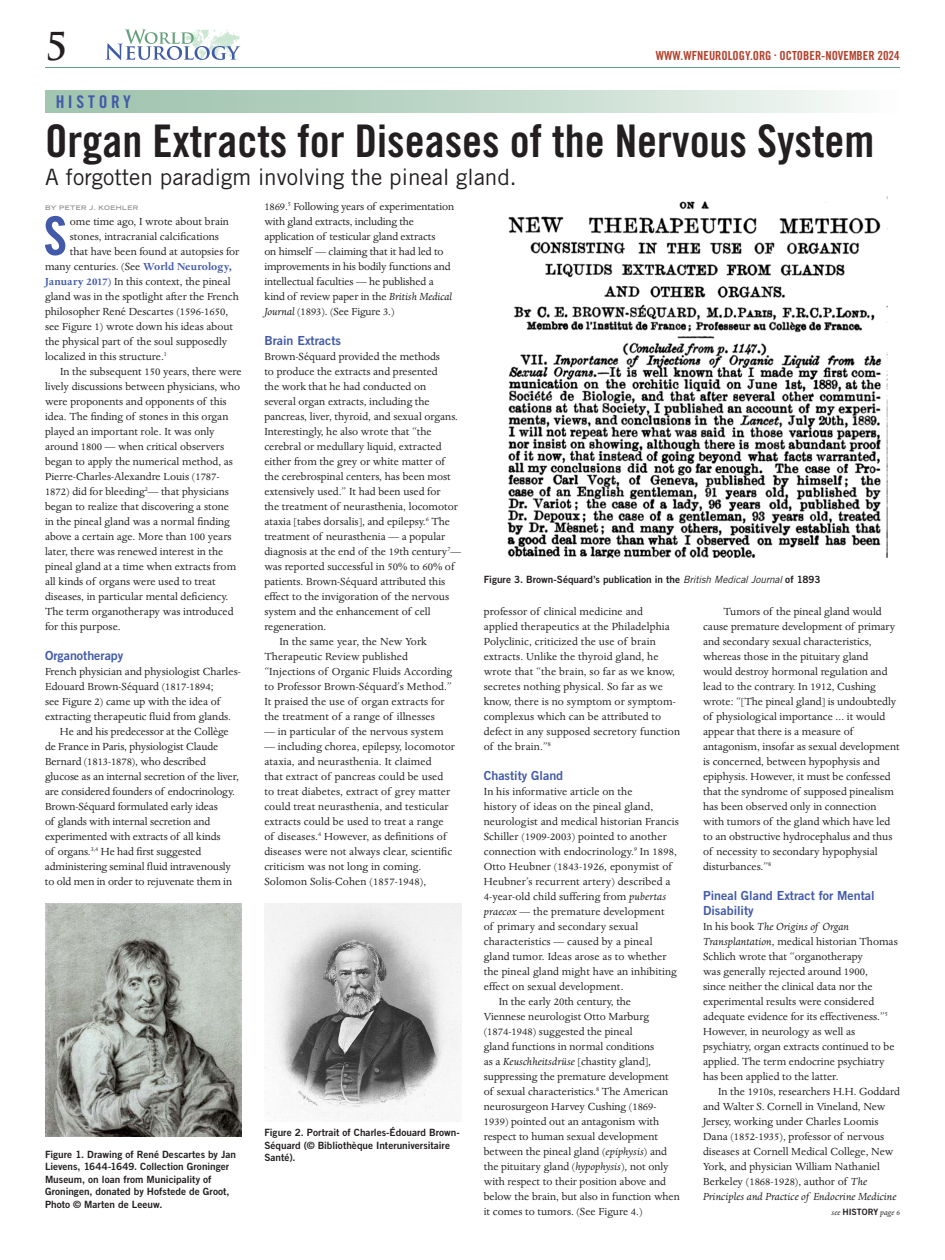
<style>
.page{position:relative;width:945px;height:1260px;background:#fff}
.page>*{position:absolute;margin:0;border:0;box-sizing:border-box;transform-origin:0 0}
.body_first_para{font:53.38px "Trade Gothic LT Std Bd Cn 20";color:#425aa9}
.hed{font:45px "Trade Gothic LT Std Bd Cn 20";color:#231f20}
.t1{font:700 37.5px "Trajan Pro";color:#231f20}
.deck{font:22.5px "Trade Gothic LT Std";color:#231f20}
.kicker{font:17.5px "Trade Gothic LT Std Bd Cn 20";letter-spacing:.205em;color:#425aa9}
.subhead{font:12.5px/15px "Trade Gothic LT Std Bd 2";color:#425aa9}
.t2{font:12.5px "Trade Gothic LT Std Bd Cn 20";color:#b2412c}
.body{font:11.88px/15px "Dante MT Std";color:#231f20}
.body_no_indent{font:11.88px/15px "Dante MT Std";color:#231f20}
.body_first_para-2{font:11.88px "Dante MT Std";color:#231f20}
.caption_credit{font:10px/12.5px "Trade Gothic LT Std Bd 2";color:#231f20}
.jump_to{font:italic 8.75px "Dante MT Std";letter-spacing:.01em;color:#231f20}
.author_byline{font:700 expanded 6.25px "Trade Gothic LT Std";letter-spacing:.07em;color:#939598}
.s1{font-style:italic}
.s2{font-weight:700;color:#425aa9}
.s3{font-family:"Trade Gothic LT Std";font-style:italic}
.s4{font-family:"Trade Gothic LT Std Bd 2";font-style:normal}
</style>
<div class="page">
<svg style="left:105px;top:29px;width:135px;height:33px"></svg>
<hr style="left:45px;top:67px;width:855px;height:1px;background:#65a07d">
<div style="left:45px;top:90px;width:855px;height:22px;background:linear-gradient(to right,#97bea6,#f4f8f6)"></div>
<img style="left:45px;top:904px;width:197px;height:233px">
<img style="left:264px;top:904px;width:197px;height:218px">
<img style="left:507px;top:196px;width:381px;height:362px">
<h3 class="t1" style="left:45px;top:23px;width:24px">5</h3>
<h1 class="kicker" style="left:56px;top:91px;width:77px">HISTORY</h1>
<p class="t2" style="left:656px;top:48px;width:245px">WWW.WFNEUROLOGY.ORG <sup>•</sup> OCTOBER-NOVEMBER 2024</p>
<h1 class="hed" style="left:45px;top:113px;width:831px">Organ Extracts for Diseases of the Nervous System</h1>
<h2 class="deck" style="left:45px;top:164px;width:473px">A forgotten paradigm involving the pineal gland.</h2>
<p class="author_byline" style="left:45px;top:204px;width:95px">BY PETER J. KOEHLER</p>
<p class="body_first_para" style="left:44px;top:204px;width:25px">S</p>
<p class="body_first_para-2" style="left:70px;top:214px;width:161px">ome time ago, I wrote about brain</p>
<p class="body" style="left:264px;top:199px;width:191px">1869.<sup>5</sup> Following years of experimentation with gland extracts, including the application of testicular gland extracts<br>on himself — claiming that it had led to improvements in his bodily functions and intellectual faculties — he published a kind of review paper in the <span class="s1">British Medical Journal</span> (1893). (See Figure 3.)</p>
<p class="subhead" style="left:264px;top:333px;width:78px">Brain Extracts</p>
<p class="body_no_indent" style="left:264px;top:349px;width:198px">Brown-Séquard provided the methods<br>to produce the extracts and presented<br>the work that he had conducted on<br>several organ extracts, including the pancreas, liver, thyroid, and sexual organs.<br>Interestingly, he also wrote that “the cerebral or medullary liquid, extracted either from the grey or white matter of the cerebrospinal centers, has been most extensively used.” It had been used for<br>the treatment of neurasthenia, locomotor ataxia [tabes dorsalis], and epilepsy.<sup>6</sup> The treatment of neurasthenia — a popular diagnosis at the end of the 19th century<sup>7</sup>— was reported successful in 50% to 60% of patients. Brown-Séquard attributed this effect to the invigoration of the nervous system and the enhancement of cell regeneration.</p>
<p class="body" style="left:264px;top:634px;width:189px;text-indent:15px">In the same year, the New York Therapeutic Review published “Injections of Organic Fluids According to Professor Brown-Séquard’s Method.” It praised the use of organ extracts for the treatment of a range of illnesses</p>
<p class="body" style="left:264px;top:724px;width:181px">— in particular of the nervous system</p>
<p class="body" style="left:264px;top:739px;width:192px">— including chorea, epilepsy, locomotor ataxia, and neurasthenia. It claimed<br>that extract of pancreas could be used to treat diabetes, extract of grey matter could treat neurasthenia, and testicular extracts could be used to treat a range of diseases.<sup>4</sup> However, as definitions of diseases were not always clear, scientific criticism was not long in coming.<br>Solomon Solis-Cohen (1857-1948),</p>
<p class="body_first_para-2" style="left:70px;top:229px;width:151px">stones, intracranial calcifications</p>
<p class="body_first_para-2" style="left:70px;top:244px;width:171px">that have been found at autopsies for</p>
<p class="body_first_para-2" style="left:45px;top:259px;width:189px">many centuries. (See <span class="s2">World Neurology,</span></p>
<p class="body_first_para-2" style="left:45px;top:274px;width:187px"><span class="s2">January 2017)</span> In this context, the pineal</p>
<p class="body_first_para-2" style="left:45px;top:289px;width:195px">gland was in the spotlight after the French</p>
<p class="body_first_para-2" style="left:45px;top:304px;width:185px">philosopher René Descartes (1596-1650,</p>
<p class="body_first_para-2" style="left:45px;top:319px;width:190px">see Figure 1) wrote down his ideas about</p>
<p class="body_first_para-2" style="left:45px;top:334px;width:184px">the physical part of the soul supposedly</p>
<p class="body_first_para-2" style="left:45px;top:349px;width:124px">localized in this structure.<sup>1</sup></p>
<p class="body" style="left:45px;top:364px;width:198px;text-indent:15px">In the subsequent 150 years, there were lively discussions between physicians, who were proponents and opponents of this idea. The finding of stones in this organ played an important role. It was only around 1800 — when critical observers began to apply the numerical method, as Pierre-Charles-Alexandre Louis (1787- 1872) did for bleeding<sup>2</sup>— that physicians began to realize that discovering a stone<br>in the pineal gland was a normal finding above a certain age. More than 100 years later, there was renewed interest in the pineal gland at a time when extracts from all kinds of organs were used to treat diseases, in particular mental deficiency.<br>The term organotherapy was introduced for this purpose.</p>
<p class="subhead" style="left:45px;top:648px;width:80px">Organotherapy</p>
<p class="body_no_indent" style="left:45px;top:664px;width:197px">French physician and physiologist Charles-Edouard Brown-Séquard (1817-1894;<br>see Figure 2) came up with the idea of extracting therapeutic fluid from glands.</p>
<p class="body" style="left:45px;top:724px;width:195px;text-indent:15px">He and his predecessor at the Collège de France in Paris, physiologist Claude Bernard (1813-1878), who described glucose as an internal secretion of the liver, are considered founders of endocrinology.<br>Brown-Séquard formulated early ideas<br>of glands with internal secretion and experimented with extracts of all kinds<br>of organs.<sup>3,4</sup> He had first suggested administering seminal fluid intravenously to old men in order to rejuvenate them in</p>
<p class="caption_credit" style="left:484px;top:573px;width:338px">Figure 3. Brown-Séquard’s publication in the <span class="s3">British Medical Journal</span> of 1893</p>
<p class="body" style="left:703px;top:604px;width:198px;text-indent:20px">Tumors of the pineal gland would cause premature development of primary and secondary sexual characteristics, whereas those in the pituitary gland would destroy hormonal regulation and lead to the contrary. In 1912, Cushing wrote: “[The pineal gland] is undoubtedly of physiological importance ... it would appear that there is a measure of antagonism, insofar as sexual development is concerned, between hypophysis and epiphysis. However, it must be confessed that the syndrome of supposed pinealism has been observed only in connection with tumors of the gland which have led to an obstructive hydrocephalus and thus of necessity to secondary hypophysial disturbances.”<sup>8</sup></p>
<p class="subhead" style="left:703px;top:888px;width:173px">Pineal Gland Extract for Mental<br>Disability</p>
<p class="body_no_indent" style="left:703px;top:919px;width:196px">In his book <span class="s1">The Origins of Organ Transplantation</span>, medical historian Thomas Schlich wrote that “organotherapy<br>was generally rejected around 1900,<br>since neither the clinical data nor the experimental results were considered adequate evidence for its effectiveness.”<sup>5<br></sup>However, in neurology as well as psychiatry, organ extracts continued to be applied. The term endocrine psychiatry has been applied to the latter.</p>
<p class="body" style="left:703px;top:1084px;width:198px;text-indent:15px">In the 1910s, researchers H.H. Goddard and Walter S. Cornell in Vineland, New Jersey, working under Charles Loomis Dana (1852-1935), professor of nervous diseases at Cornell Medical College, New York, and physician William Nathaniel Berkeley (1868-1928), author of <span class="s1">The Principles and Practice of Endocrine Medicine</span></p>
<p class="body" style="left:484px;top:604px;width:198px">professor of clinical medicine and applied therapeutics at the Philadelphia Polyclinic, criticized the use of brain extracts. Unlike the thyroid gland, he wrote that “the brain, so far as we know, secretes nothing physical. So far as we know, there is no symptom or symptom&shy;complexus which can be attributed to defect in any supposed secretory function of the brain.”<sup>8</sup></p>
<p class="subhead" style="left:484px;top:768px;width:81px">Chastity Gland</p>
<p class="body_no_indent" style="left:484px;top:784px;width:197px">In his informative article on the<br>history of ideas on the pineal gland, neurologist and medical historian Francis Schiller (1909-2003) pointed to another connection with endocrinology.<sup>9</sup> In 1898, Otto Heubner (1843-1926, eponymist of Heubner’s recurrent artery) described a 4-year-old child suffering from <span class="s1">pubertas praecox</span> — the premature development<br>of primary and secondary sexual characteristics — caused by a pineal gland tumor. Ideas arose as to whether the pineal gland might have an inhibiting effect on sexual development.</p>
<p class="body" style="left:484px;top:994px;width:197px;text-indent:15px">In the early 20th century, the<br>Viennese neurologist Otto Marburg (1874-1948) suggested the pineal<br>gland functions in normal conditions<br>as a <span class="s1">Keuschheitsdrüse</span> [chastity gland], suppressing the premature development of sexual characteristics.<sup>8</sup> The American neurosurgeon Harvey Cushing (1869- 1939) pointed out an antagonism with respect to human sexual development between the pineal gland (<span class="s1">epiphysis</span>) and the pituitary gland (<span class="s1">hypophysis</span>), not only with respect to their position above and below the brain, but also in function when it comes to tumors. (See Figure 4.)</p>
<p class="caption_credit" style="left:264px;top:1126px;width:197px">Figure 2. Portrait of Charles-Édouard Brown-<br>Séquard (© Bibliothèque Interuniversitaire<br>Santé).</p>
<p class="caption_credit" style="left:45px;top:1148px;width:193px">Figure 1. Drawing of René Descartes by Jan Lievens, 1644-1649. Collection Groninger Museum, on loan from Municipality of Groningen, donated by Hofstede de Groot, Photo © Marten de Leeuw.</p>
<p class="jump_to" style="left:832px;top:1208px;width:70px">see <span class="s4">HISTORY</span> page 6</p>
</div>
